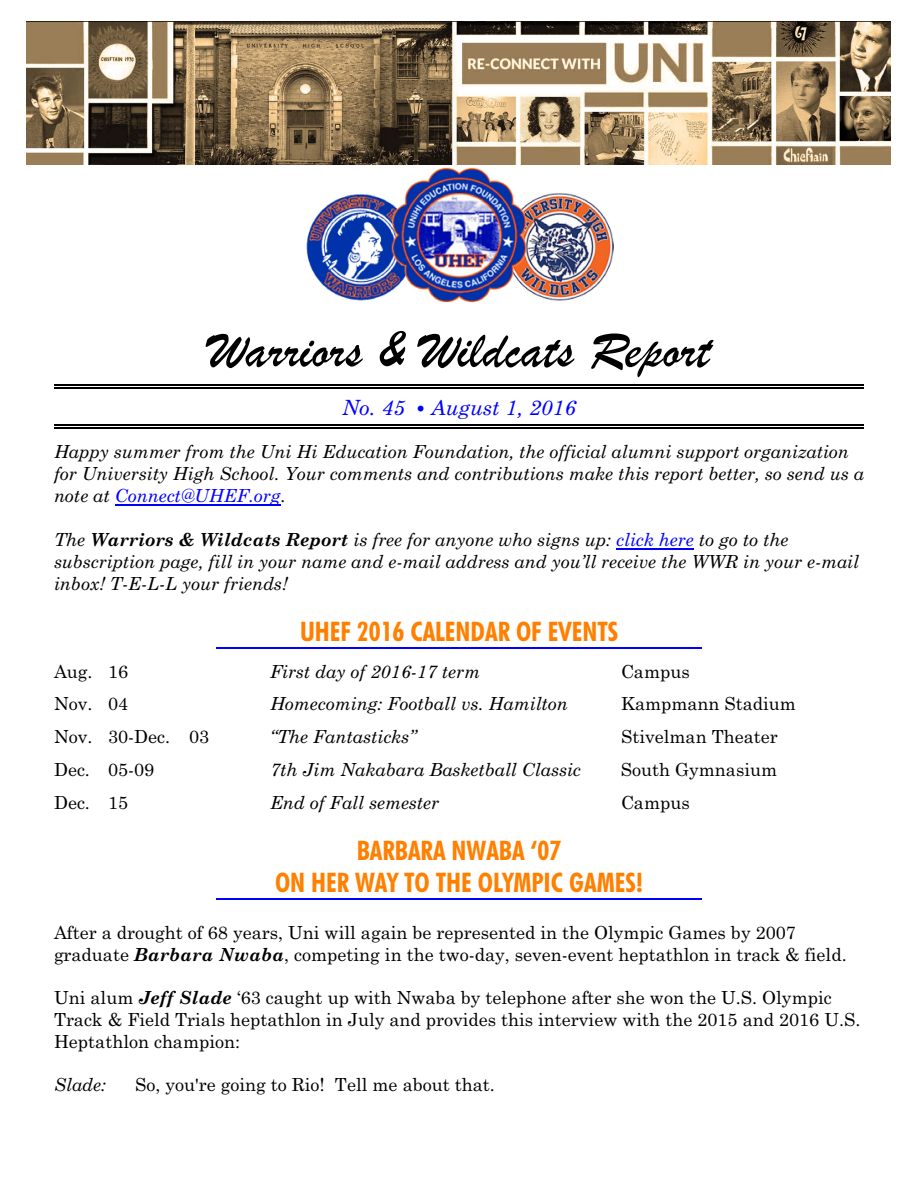
<style>
.page{position:relative;width:918px;height:1188px;background:#fff}
.page>*{position:absolute;margin:0;border:0;box-sizing:border-box;transform-origin:0 0}
.t1{font:italic 54px "Brush Script";letter-spacing:.005em;color:#000}
.t2{font:700 condensed 27px/32.2px "Futura BT";color:#ff8000;text-align:center}
.t3{font:italic 21px "Century Schoolbook";color:#00f}
.t4{font:italic 18px/21.9px "Century Schoolbook";color:#000}
.t5{font:18px/21.8px "Century Schoolbook";color:#000}
.s1{color:#00f}
.s2{font-weight:700}
.s3{font-weight:700;font-style:italic}
</style>
<div class="page">
<img style="left:27px;top:21px;width:864px;height:143px">
<hr style="left:115px;top:504px;width:166px;height:1px;background:#00f">
<hr style="left:616px;top:548px;width:78px;height:1px;background:#00f">
<hr style="left:54px;top:384px;width:810px;height:2px;background:#000">
<hr style="left:54px;top:387px;width:810px;height:2px;background:#000">
<hr style="left:54px;top:425px;width:810px;height:1px;background:#000">
<hr style="left:54px;top:427px;width:810px;height:2px;background:#000">
<hr style="left:216px;top:647px;width:486px;height:2px;background:#00f">
<hr style="left:216px;top:899px;width:486px;height:1px;background:#00f">
<img style="left:306px;top:167px;width:307px;height:135px">
<h1 class="t1" style="left:208px;top:334px;width:504px">Warriors &amp; Wildcats Report</h1>
<p class="t3" style="left:342px;top:399px;width:235px">No. 45 August 1, 2016</p>
<p class="t4" style="left:54px;top:442px;width:812px">Happy summer from the Uni Hi Education Foundation, the official alumni support organization for University High School. Your comments and contributions make this report better, so send us a note at <span class="s1">Connect@UHEF.org</span>.</p>
<p class="t4" style="left:54px;top:530px;width:807px">The <span class="s2">Warriors &amp; Wildcats Report</span> is free for anyone who signs up: <span class="s1">click here</span> to go to the subscription page, fill in your name and e-mail address and you’ll receive the WWR in your e-mail inbox! T-E-L-L your friends!</p>
<h2 class="t2" style="left:300px;top:618px;width:319px">UHEF 2016 CALENDAR OF EVENTS</h2>
<p class="t5" style="left:54px;top:662px;width:76px">Aug. 16</p>
<p class="t4" style="left:270px;top:662px;width:212px">First day of 2016-17 term</p>
<p class="t5" style="left:621px;top:662px;width:70px">Campus</p>
<p class="t5" style="left:54px;top:694px;width:76px">Nov. 04</p>
<p class="t4" style="left:270px;top:694px;width:299px">Homecoming: Football vs. Hamilton</p>
<p class="t5" style="left:621px;top:694px;width:176px">Kampmann Stadium</p>
<p class="t5" style="left:54px;top:727px;width:157px">Nov. 30-Dec. 03</p>
<p class="t4" style="left:270px;top:727px;width:148px">“The Fantasticks”</p>
<p class="t5" style="left:621px;top:727px;width:158px">Stivelman Theater</p>
<p class="t5" style="left:54px;top:760px;width:102px">Dec. 05-09</p>
<p class="t4" style="left:270px;top:760px;width:312px">7th Jim Nakabara Basketball Classic</p>
<p class="t5" style="left:621px;top:760px;width:158px">South Gymnasium</p>
<p class="t5" style="left:54px;top:793px;width:76px">Dec. 15</p>
<p class="t4" style="left:270px;top:793px;width:171px">End of Fall semester</p>
<p class="t5" style="left:621px;top:793px;width:70px">Campus</p>
<h2 class="t2" style="left:275px;top:837px;width:370px">BARBARA NWABA ‘07<br>ON HER WAY TO THE OLYMPIC GAMES!</h2>
<p class="t5" style="left:54px;top:924px;width:794px">After a drought of 68 years, Uni will again be represented in the Olympic Games by 2007 graduate <span class="s3">Barbara Nwaba</span>, competing in the two-day, seven-event heptathlon in track &amp; field.</p>
<p class="t5" style="left:54px;top:988px;width:808px">Uni alum <span class="s3">Jeff Slade</span> ‘63 caught up with Nwaba by telephone after she won the U.S. Olympic<br>Track &amp; Field Trials heptathlon in July and provides this interview with the 2015 and 2016 U.S.<br>Heptathlon champion:</p>
<p class="t4" style="left:54px;top:1075px;width:54px">Slade:</p>
<p class="t5" style="left:135px;top:1075px;width:361px">So, you're going to Rio! Tell me about that.</p>
</div>
